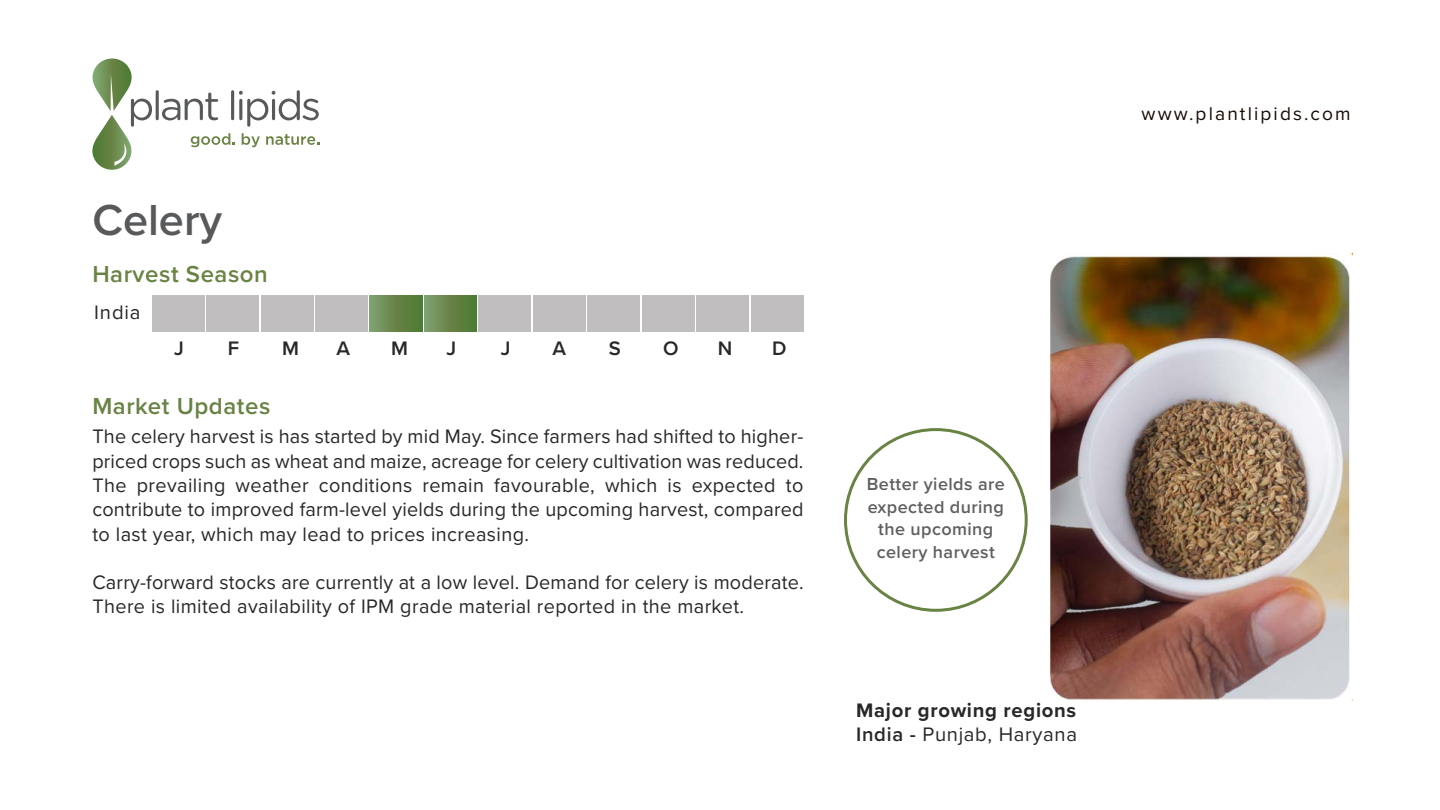
<style>
.page{position:relative;width:1440px;height:810px;background:#fff}
.page>*{position:absolute;margin:0;border:0;box-sizing:border-box;transform-origin:0 0}
.t1{font:600 45px "Proxima Nova";color:#58595b}
.t2{font:600 24px "Proxima Nova";letter-spacing:.025em;color:#688343}
.t3{font:20.25px/24.3px "Proxima Nova";letter-spacing:.02em;color:#282828;text-align:justify}
.t4{font:700 20.25px/24.3px "Proxima Nova";letter-spacing:.035em;color:#282828}
.t5{font:600 20.25px "Proxima Nova";color:#282828}
.t6{font:19.12px "Proxima Nova";letter-spacing:.11em;color:#160a04}
.t7{font:600 18px/22.5px "Proxima Nova";letter-spacing:.025em;color:#606060;text-align:center}
.s1{font-weight:600}
.s2{font-weight:400}
</style>
<div class="page">
<img style="left:1050px;top:254px;width:302px;height:447px">
<hr style="left:156px;top:90px;width:3px;height:30px;background:#58595b;border-radius:2px">
<svg style="left:162px;top:93px;width:56px;height:27px"></svg>
<hr style="left:231px;top:90px;width:3px;height:30px;background:#58595b;border-radius:2px">
<svg style="left:239px;top:90px;width:80px;height:37px"></svg>
<svg style="left:92px;top:58px;width:60px;height:112px"></svg>
<svg style="left:191px;top:133px;width:44px;height:14px"></svg>
<svg style="left:242px;top:133px;width:18px;height:14px"></svg>
<svg style="left:266px;top:134px;width:53px;height:11px"></svg>
<div style="left:152px;top:296px;width:53px;height:36px;background:#c0bebe"></div>
<div style="left:206px;top:296px;width:53px;height:36px;background:#c0bebe"></div>
<div style="left:261px;top:296px;width:53px;height:36px;background:#c0bebe"></div>
<div style="left:315px;top:296px;width:53px;height:36px;background:#c0bebe"></div>
<div style="left:370px;top:296px;width:52px;height:36px;background:linear-gradient(to right,#819b6c,#4e762d)"></div>
<div style="left:424px;top:296px;width:53px;height:36px;background:linear-gradient(to right,#829c6d,#4d742b)"></div>
<div style="left:479px;top:296px;width:52px;height:36px;background:#c0bebe"></div>
<div style="left:533px;top:296px;width:53px;height:36px;background:#c0bebe"></div>
<div style="left:588px;top:296px;width:52px;height:36px;background:#c0bebe"></div>
<div style="left:642px;top:296px;width:53px;height:36px;background:#c0bebe"></div>
<div style="left:696px;top:296px;width:53px;height:36px;background:#c0bebe"></div>
<div style="left:751px;top:296px;width:52px;height:36px;background:#c0bebe"></div>
<h1 class="t1" style="left:92px;top:186px;width:131px">Celery</h1>
<p class="t2" style="left:92px;top:256px;width:177px">Harvest Season</p>
<p class="t3" style="left:94px;top:299px;width:48px">India</p>
<p class="t5" style="left:174px;top:333px;width:11px">J</p>
<p class="t5" style="left:228px;top:333px;width:13px">F</p>
<p class="t5" style="left:282px;top:333px;width:18px">M</p>
<p class="t5" style="left:337px;top:333px;width:15px">A</p>
<p class="t5" style="left:391px;top:333px;width:18px">M</p>
<p class="t5" style="left:447px;top:333px;width:11px">J</p>
<p class="t5" style="left:501px;top:333px;width:11px">J</p>
<p class="t5" style="left:553px;top:333px;width:15px">A</p>
<p class="t5" style="left:609px;top:333px;width:14px">S</p>
<p class="t5" style="left:663px;top:333px;width:17px">O</p>
<p class="t5" style="left:718px;top:333px;width:16px">N</p>
<p class="t5" style="left:772px;top:333px;width:16px">D</p>
<p class="t2" style="left:92px;top:388px;width:179px">Market Updates</p>
<p class="t3" style="left:92px;top:424px;width:713px">The celery harvest is has started by mid May. Since farmers had shifted to higher&shy;priced crops such as wheat and maize, acreage for celery cultivation was reduced.<br>The prevailing weather conditions remain favourable, which is expected to contribute to improved farm-level yields during the upcoming harvest, compared to last year, which may lead to prices increasing.</p>
<p class="t3" style="left:92px;top:569px;width:713px">Carry-forward stocks are currently at a low level. Demand for celery is moderate.<br>There is limited availability of IPM grade material reported in the market.</p>
<p class="t7" style="left:867px;top:473px;width:139px">Better yields are expected during the upcoming celery harvest</p>
<p class="t4" style="left:856px;top:698px;width:222px">Major growing regions<br><span class="s1">India -</span> <span class="s2">Punjab, Haryana</span></p>
<p class="t6" style="left:1142px;top:100px;width:211px">www.plantlipids.com</p>
</div>
